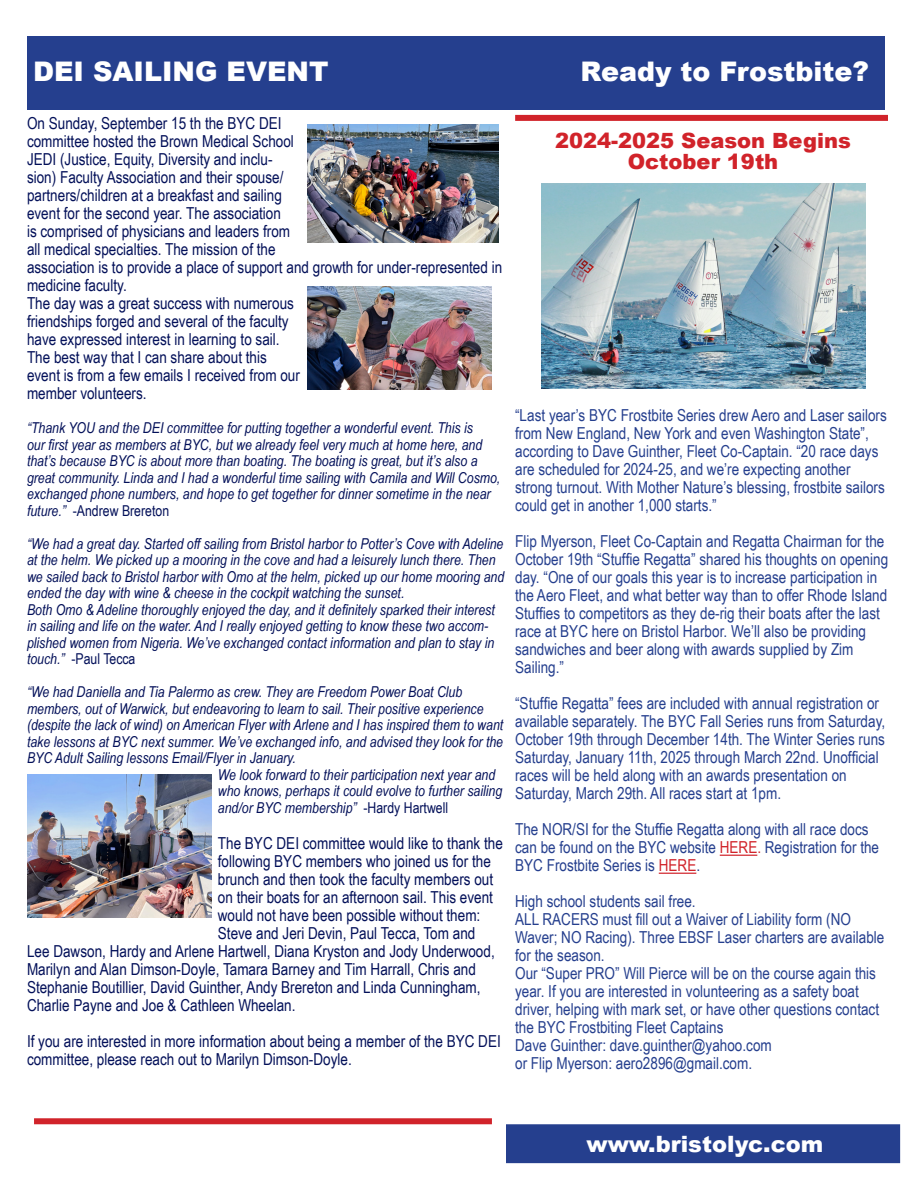
<style>
.page{position:relative;width:918px;height:1188px;background:#fff}
.page>*{position:absolute;margin:0;border:0;box-sizing:border-box;transform-origin:0 0}
.t1{font:900 27px "Arial";color:#fff}
.t2{font:900 22.5px "Arial";color:#fff}
.t3{font:900 21px "Arial";color:#d1232a}
.t4{font:16.5px/18px "Arial Narrow";color:#253f8e}
.t5{font:16.5px/18px "Arial Narrow";color:#031059}
.t6{font:italic 15px/16.5px "Arial Narrow";color:#031059}
.s1{font-style:normal}
.s2{color:#d1232a}
</style>
<div class="page">
<div style="left:27px;top:36px;width:858px;height:74px;background:#253f8e"></div>
<div style="left:507px;top:1125px;width:392px;height:37px;background:#253f8e"></div>
<div style="left:506px;top:1124px;width:394px;height:39px;border:2px solid #253f8e"></div>
<div style="left:515px;top:115px;width:373px;height:6px;background:#d1232a"></div>
<hr style="left:720px;top:855px;width:37px;height:1px;background:#d1232a">
<hr style="left:659px;top:873px;width:37px;height:1px;background:#d1232a">
<div style="left:34px;top:1118px;width:458px;height:6px;background:#d1232a"></div>
<img style="left:541px;top:184px;width:324px;height:204px">
<img style="left:27px;top:774px;width:184px;height:144px">
<img style="left:308px;top:286px;width:184px;height:104px">
<img style="left:308px;top:125px;width:191px;height:117px">
<p class="t1" style="left:33px;top:52px;width:297px">DEI SAILING EVENT</p>
<p class="t1" style="left:580px;top:52px;width:290px">Ready to Frostbite?</p>
<p class="t5" style="left:27px;top:113px;width:477px">On Sunday, September 15 th the BYC DEI<br>committee hosted the Brown Medical School<br>JEDI (Justice, Equity, Diversity and inclu-<br>sion) Faculty Association and their spouse/<br>partners/children at a breakfast and sailing<br>event for the second year. The association<br>is comprised of physicians and leaders from<br>all medical specialties. The mission of the<br>association is to provide a place of support and growth for under-represented in medicine faculty.</p>
<p class="t5" style="left:27px;top:293px;width:274px">The day was a great success with numerous friendships forged and several of the faculty have expressed interest in learning to sail.<br>The best way that I can share about this event is from a few emails I received from our member volunteers.</p>
<p class="t6" style="left:27px;top:419px;width:475px">“Thank YOU and the DEI committee for putting together a wonderful event. This is<br>our first year as members at BYC, but we already feel very much at home here, and that’s because BYC is about more than boating. The boating is great, but it’s also a great community. Linda and I had a wonderful time sailing with Camila and Will Cosmo, exchanged phone numbers, and hope to get together for dinner sometime in the near future.” <span class="s1">-Andrew Brereton</span></p>
<p class="t6" style="left:27px;top:535px;width:479px">“We had a great day. Started off sailing from Bristol harbor to Potter’s Cove with Adeline at the helm. We picked up a mooring in the cove and had a leisurely lunch there. Then we sailed back to Bristol harbor with Omo at the helm, picked up our home mooring and ended the day with wine &amp; cheese in the cockpit watching the sunset.</p>
<p class="t6" style="left:27px;top:601px;width:469px">Both Omo &amp; Adeline thoroughly enjoyed the day, and it definitely sparked their interest in sailing and life on the water. And I really enjoyed getting to know these two accom&shy;plished women from Nigeria. We’ve exchanged contact information and plan to stay in touch.” <span class="s1">-Paul Tecca</span></p>
<p class="t6" style="left:27px;top:683px;width:478px">“We had Daniella and Tia Palermo as crew. They are Freedom Power Boat Club members, out of Warwick, but endeavoring to learn to sail. Their positive experience (despite the lack of wind) on American Flyer with Arlene and I has inspired them to want take lessons at BYC next summer. We’ve exchanged info, and advised they look for the BYC Adult Sailing lessons Email/Flyer in January.</p>
<p class="t6" style="left:218px;top:766px;width:286px">We look forward to their participation next year and who knows, perhaps it could evolve to further sailing and/or BYC membership” <span class="s1">-Hardy Hartwell</span></p>
<p class="t5" style="left:218px;top:833px;width:287px">The BYC DEI committee would like to thank the</p>
<p class="t5" style="left:218px;top:851px;width:274px">following BYC members who joined us for the</p>
<p class="t5" style="left:218px;top:869px;width:277px">brunch and then took the faculty members out</p>
<p class="t5" style="left:218px;top:887px;width:277px">on their boats for an afternoon sail. This event</p>
<p class="t5" style="left:218px;top:905px;width:264px">would not have been possible without them:</p>
<p class="t5" style="left:218px;top:923px;width:259px">Steve and Jeri Devin, Paul Tecca, Tom and</p>
<p class="t5" style="left:27px;top:941px;width:469px">Lee Dawson, Hardy and Arlene Hartwell, Diana Kryston and Jody Underwood,</p>
<p class="t5" style="left:27px;top:959px;width:450px">Marilyn and Alan Dimson-Doyle, Tamara Barney and Tim Harrall, Chris and</p>
<p class="t5" style="left:27px;top:977px;width:455px">Stephanie Boutillier, David Guinther, Andy Brereton and Linda Cunningham,</p>
<p class="t5" style="left:27px;top:995px;width:270px">Charlie Payne and Joe &amp; Cathleen Wheelan.</p>
<p class="t5" style="left:27px;top:1031px;width:475px">If you are interested in more information about being a member of the BYC DEI committee, please reach out to Marilyn Dimson-Doyle.</p>
<p class="t3" style="left:555px;top:126px;width:297px">2024-2025 Season Begins</p>
<p class="t3" style="left:628px;top:147px;width:152px">October 19th</p>
<p class="t4" style="left:515px;top:406px;width:373px">“Last year’s BYC Frostbite Series drew Aero and Laser sailors from New England, New York and even Washington State”, according to Dave Guinther, Fleet Co-Captain. “20 race days are scheduled for 2024-25, and we’re expecting another strong turnout. With Mother Nature’s blessing, frostbite sailors could get in another 1,000 starts.”</p>
<p class="t4" style="left:515px;top:532px;width:375px">Flip Myerson, Fleet Co-Captain and Regatta Chairman for the October 19th “Stuffie Regatta” shared his thoughts on opening day. “One of our goals this year is to increase participation in the Aero Fleet, and what better way than to offer Rhode Island Stuffies to competitors as they de-rig their boats after the last race at BYC here on Bristol Harbor. We’ll also be providing sandwiches and beer along with awards supplied by Zim Sailing.”</p>
<p class="t4" style="left:515px;top:694px;width:372px">“Stuffie Regatta” fees are included with annual registration or available separately. The BYC Fall Series runs from Saturday, October 19th through December 14th. The Winter Series runs Saturday, January 11th, 2025 through March 22nd. Unofficial races will be held along with an awards presentation on</p>
<p class="t4" style="left:515px;top:784px;width:268px">Saturday, March 29th. All races start at 1pm.</p>
<p class="t4" style="left:515px;top:820px;width:366px">The NOR/SI for the Stuffie Regatta along with all race docs can be found on the BYC website <span class="s2">HERE.</span> Registration for the<br>BYC Frostbite Series is <span class="s2">HERE</span>.</p>
<p class="t4" style="left:515px;top:892px;width:182px">High school students sail free.</p>
<p class="t4" style="left:515px;top:910px;width:371px">ALL RACERS must fill out a Waiver of Liability form (NO<br>Waver; NO Racing). Three EBSF Laser charters are available for the season.</p>
<p class="t4" style="left:515px;top:964px;width:366px">Our “Super PRO” Will Pierce will be on the course again this year. If you are interested in volunteering as a safety boat driver, helping with mark set, or have other questions contact the BYC Frostbiting Fleet Captains</p>
<p class="t4" style="left:515px;top:1036px;width:258px">Dave Guinther: dave.guinther@yahoo.com</p>
<p class="t4" style="left:515px;top:1054px;width:239px">or Flip Myerson: aero2896@gmail.com.</p>
<p class="t2" style="left:586px;top:1127px;width:238px">www.bristolyc.com</p>
</div>
